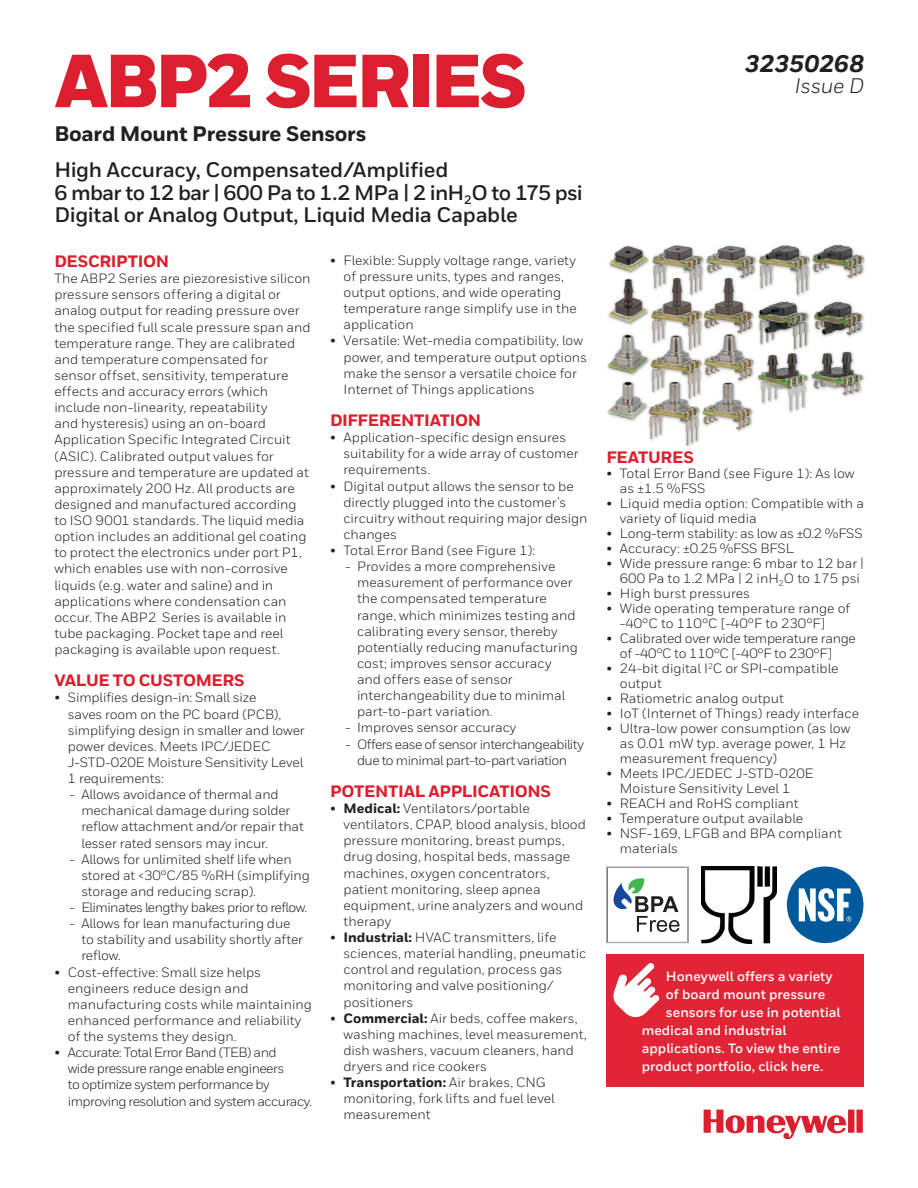
<style>
.page{position:relative;width:918px;height:1188px;background:#fff}
.page>*{position:absolute;margin:0;border:0;box-sizing:border-box;transform-origin:0 0}
._01_Cover__Heading_A{font:900 75px "Honeywell Sans";letter-spacing:-.05em;color:#dc1f2e}
.t1{font:italic 800 24px "Honeywell Sans";letter-spacing:-.005em;color:#231f20}
._02_Cover__Subtitle{font:700 21px "Honeywell Sans";letter-spacing:-.015em;color:#231f20}
._02_Cover__Subtitle-2{font:700 21px "Honeywell Sans";letter-spacing:-.035em;color:#231f20}
._02_Cover__Subtitle-3{font:800 21px "Honeywell Sans";letter-spacing:-.01em;color:#231f20}
.t2{font:italic 21px "Honeywell Sans";letter-spacing:-.01em;color:#231f20}
.Features_copy{font:800 16.5px "Honeywell Sans";letter-spacing:-.02em;color:#dc1f2e}
.Features_copy-2{font:13.5px/16.2px "Honeywell Sans";color:#231f20}
.Features_copy-3{font:13.5px/16.2px "Honeywell Sans";letter-spacing:-.04em;color:#231f20}
.text_bullets_-_first{font:700 13.5px "Honeywell Sans";color:#fff}
.Features_copy-4{font:13.5px/15px "Honeywell Sans";letter-spacing:-.02em;color:#231f20}
.s1{font-weight:800}
</style>
<div class="page">
<div style="left:606px;top:954px;width:258px;height:132px;background:#e22536"></div>
<svg style="left:613px;top:963px;width:46px;height:54px"></svg>
<svg style="left:704px;top:1110px;width:159px;height:30px"></svg>
<svg style="left:613px;top:878px;width:67px;height:54px"></svg>
<div style="left:606px;top:866px;width:83px;height:77px;border:1px solid #a8a9ad"></div>
<img style="left:701px;top:867px;width:76px;height:76px">
<div style="left:787px;top:867px;width:76px;height:76px;background:#00599a;border-radius:50%"></div>
<svg style="left:799px;top:888px;width:52px;height:34px"></svg>
<img style="left:607px;top:244px;width:259px;height:203px">
<p class="_01_Cover__Heading_A" style="left:54px;top:35px;width:475px">ABP2 SERIES</p>
<p class="_02_Cover__Subtitle-3" style="left:54px;top:121px;width:314px">Board Mount Pressure Sensors</p>
<p class="_02_Cover__Subtitle" style="left:54px;top:157px;width:396px">High Accuracy, Compensated/Amplified</p>
<p class="_02_Cover__Subtitle-2" style="left:54px;top:180px;width:530px">6 mbar to 12 bar | 600 Pa to 1.2 MPa | 2 inH<sub>2</sub>O to 175 psi</p>
<p class="_02_Cover__Subtitle" style="left:54px;top:202px;width:465px">Digital or Analog Output, Liquid Media Capable</p>
<p class="Features_copy" style="left:54px;top:251px;width:116px">DESCRIPTION</p>
<p class="Features_copy-2" style="left:54px;top:270px;width:258px">The ABP2 Series are piezoresistive silicon pressure sensors offering a digital or analog output for reading pressure over the specified full scale pressure span and temperature range. They are calibrated and temperature compensated for sensor offset, sensitivity, temperature effects and accuracy errors (which include non-linearity, repeatability<br>and hysteresis) using an on-board Application Specific Integrated Circuit (ASIC). Calibrated output values for pressure and temperature are updated at approximately 200 Hz. All products are designed and manufactured according to ISO 9001 standards. The liquid media option includes an additional gel coating to protect the electronics under port P1, which enables use with non-corrosive liquids (e.g. water and saline) and in applications where condensation can occur. The ABP2 Series is available in tube packaging. Pocket tape and reel packaging is available upon request.</p>
<p class="Features_copy" style="left:54px;top:671px;width:192px">VALUE TO CUSTOMERS</p>
<p class="Features_copy-2" style="left:68px;top:690px;width:238px;text-indent:-14px">• Simplifies design-in: Small size<br>saves room on the PC board (PCB), simplifying design in smaller and lower power devices. Meets IPC/JEDEC<br>J-STD-020E Moisture Sensitivity Level<br>1 requirements:</p>
<p class="Features_copy-2" style="left:81px;top:786px;width:224px;text-indent:-12px">- Allows avoidance of thermal and mechanical damage during solder reflow attachment and/or repair that lesser rated sensors may incur.</p>
<p class="Features_copy-2" style="left:81px;top:851px;width:230px;text-indent:-12px">- Allows for unlimited shelf life when stored at &lt;30ºC/85 %RH (simplifying storage and reducing scrap).</p>
<p class="Features_copy-3" style="left:69px;top:899px;width:239px">- Eliminates lengthy bakes prior to reflow.</p>
<p class="Features_copy-2" style="left:81px;top:915px;width:223px;text-indent:-12px">- Allows for lean manufacturing due to stability and usability shortly after reflow.</p>
<p class="Features_copy-2" style="left:68px;top:964px;width:246px;text-indent:-14px">• Cost-effective: Small size helps engineers reduce design and manufacturing costs while maintaining enhanced performance and reliability of the systems they design.</p>
<p class="Features_copy-3" style="left:68px;top:1044px;width:246px;text-indent:-14px">• Accurate: Total Error Band (TEB) and<br>wide pressure range enable engineers<br>to optimize system performance by improving resolution and system accuracy.</p>
<p class="Features_copy-2" style="left:344px;top:252px;width:235px;text-indent:-14px">• Flexible: Supply voltage range, variety of pressure units, types and ranges, output options, and wide operating temperature range simplify use in the application</p>
<p class="Features_copy-2" style="left:344px;top:333px;width:245px;text-indent:-14px">• Versatile: Wet-media compatibility, low power, and temperature output options make the sensor a versatile choice for Internet of Things applications</p>
<p class="Features_copy" style="left:330px;top:410px;width:153px">DIFFERENTIATION</p>
<p class="Features_copy-2" style="left:344px;top:429px;width:237px;text-indent:-14px">• Application-specific design ensures suitability for a wide array of customer requirements.</p>
<p class="Features_copy-2" style="left:344px;top:478px;width:245px;text-indent:-14px">• Digital output allows the sensor to be directly plugged into the customer’s circuitry without requiring major design changes</p>
<p class="Features_copy-2" style="left:330px;top:542px;width:207px">• Total Error Band (see Figure 1):</p>
<p class="Features_copy-2" style="left:357px;top:558px;width:222px;text-indent:-12px">- Provides a more comprehensive measurement of performance over the compensated temperature range, which minimizes testing and calibrating every sensor, thereby potentially reducing manufacturing cost; improves sensor accuracy and offers ease of sensor interchangeability due to minimal part-to-part variation.</p>
<p class="Features_copy-2" style="left:345px;top:720px;width:173px">- Improves sensor accuracy</p>
<p class="Features_copy-3" style="left:345px;top:736px;width:240px;text-align:center">- Offers ease of sensor interchangeability due to minimal part-to-part variation</p>
<p class="Features_copy" style="left:330px;top:781px;width:222px">POTENTIAL APPLICATIONS</p>
<p class="Features_copy-2" style="left:344px;top:800px;width:244px;text-indent:-14px">• <span class="s1">Medical:</span> Ventilators/portable ventilators, CPAP, blood analysis, blood pressure monitoring, breast pumps, drug dosing, hospital beds, massage machines, oxygen concentrators, patient monitoring, sleep apnea equipment, urine analyzers and wound therapy</p>
<p class="Features_copy-2" style="left:344px;top:929px;width:244px;text-indent:-14px">• <span class="s1">Industrial:</span> HVAC transmitters, life sciences, material handling, pneumatic control and regulation, process gas monitoring and valve positioning/ positioners</p>
<p class="Features_copy-2" style="left:344px;top:1010px;width:245px;text-indent:-14px">• <span class="s1">Commercial:</span> Air beds, coffee makers, washing machines, level measurement, dish washers, vacuum cleaners, hand dryers and rice cookers</p>
<p class="Features_copy-2" style="left:344px;top:1075px;width:213px;text-indent:-14px">• <span class="s1">Transportation:</span> Air brakes, CNG monitoring, fork lifts and fuel level measurement</p>
<p class="t1" style="left:745px;top:49px;width:121px">32350268</p>
<p class="t2" style="left:795px;top:73px;width:71px">Issue D</p>
<p class="Features_copy" style="left:606px;top:447px;width:89px">FEATURES</p>
<p class="Features_copy-2" style="left:620px;top:466px;width:236px;line-height:15px;text-indent:-14px">• Total Error Band (see Figure 1): As low as ±1.5 %FSS</p>
<p class="Features_copy-2" style="left:620px;top:496px;width:246px;line-height:15px;text-indent:-14px">• Liquid media option: Compatible with a variety of liquid media</p>
<p class="Features_copy-4" style="left:606px;top:526px;width:258px">• Long-term stability: as low as ±0.2 %FSS</p>
<p class="Features_copy-2" style="left:606px;top:541px;width:189px">• Accuracy: ±0.25 %FSS BFSL</p>
<p class="Features_copy-2" style="left:606px;top:556px;width:259px;line-height:15px;text-align:right">• Wide pressure range: 6 mbar to 12 bar |<br>600 Pa to 1.2 MPa | 2 inH<sub>2</sub>O to 175 psi</p>
<p class="Features_copy-2" style="left:606px;top:586px;width:145px">• High burst pressures</p>
<p class="Features_copy-2" style="left:620px;top:601px;width:232px;line-height:15px;text-indent:-14px">• Wide operating temperature range of -40°C to 110°C [-40°F to 230°F]</p>
<p class="Features_copy-4" style="left:620px;top:631px;width:238px;text-indent:-14px">• Calibrated over wide temperature range of -40°C to 110°C [-40°F to 230°F]</p>
<p class="Features_copy-2" style="left:620px;top:661px;width:220px;line-height:15px;text-indent:-14px">• 24-bit digital I<sup>2</sup>C or SPI-compatible output</p>
<p class="Features_copy-2" style="left:606px;top:691px;width:179px">• Ratiometric analog output</p>
<p class="Features_copy-2" style="left:606px;top:706px;width:254px">• IoT (Internet of Things) ready interface</p>
<p class="Features_copy-2" style="left:620px;top:721px;width:232px;line-height:15px;text-indent:-14px">• Ultra-low power consumption (as low as 0.01 mW typ. average power, 1 Hz measurement frequency)</p>
<p class="Features_copy-2" style="left:620px;top:766px;width:195px;line-height:15px;text-indent:-14px">• Meets IPC/JEDEC J-STD-020E<br>Moisture Sensitivity Level 1</p>
<p class="Features_copy-2" style="left:606px;top:796px;width:194px">• REACH and RoHS compliant</p>
<p class="Features_copy-2" style="left:606px;top:811px;width:198px">• Temperature output available</p>
<p class="Features_copy-2" style="left:620px;top:826px;width:224px;line-height:15px;text-indent:-14px">• NSF-169, LFGB and BPA compliant materials</p>
<p class="text_bullets_-_first" style="left:666px;top:968px;width:168px">Honeywell offers a variety</p>
<p class="text_bullets_-_first" style="left:666px;top:986px;width:161px">of board mount pressure</p>
<p class="text_bullets_-_first" style="left:666px;top:1004px;width:176px">sensors for use in potential</p>
<p class="text_bullets_-_first" style="left:642px;top:1022px;width:146px">medical and industrial</p>
<p class="text_bullets_-_first" style="left:642px;top:1040px;width:200px">applications. To view the entire</p>
<p class="text_bullets_-_first" style="left:642px;top:1058px;width:183px">product portfolio, click here.</p>
</div>
